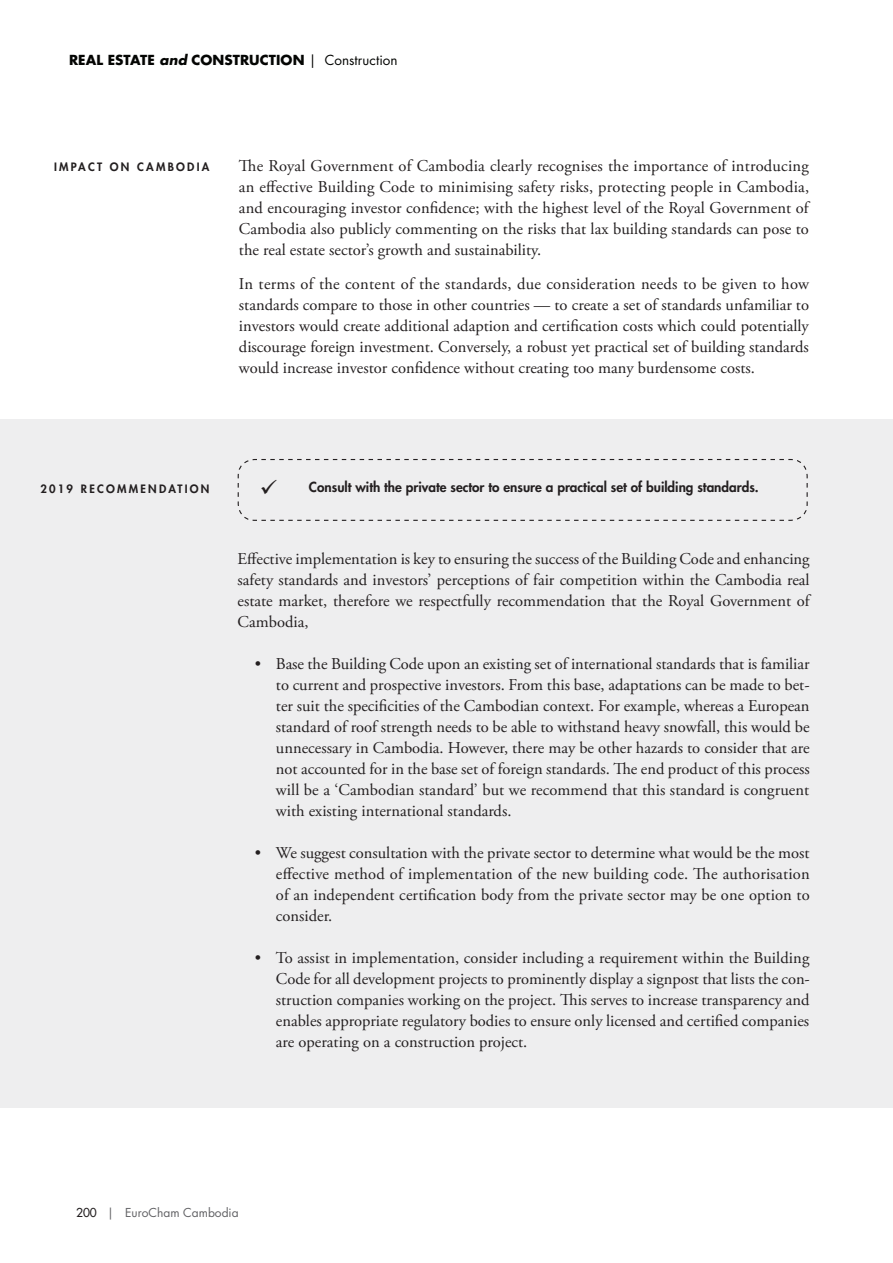
<style>
.page{position:relative;width:893px;height:1263px;background:#fff}
.page>*{position:absolute;margin:0;border:0;box-sizing:border-box;transform-origin:0 0}
.t1{font:16.5px/21px "Adobe Garamond Pro";color:#231f20;text-align:justify}
.t2{font:800 13.5px "Futura Std";color:#231f20}
.t3{font:700 13.5px "Futura Std";letter-spacing:.005em;color:#040503}
.t4{font:12px "Futura Std";color:#616164}
.t5{font:800 11.25px "Futura Std";letter-spacing:.2em;color:#231f20}
.s1{font-style:italic}
.s2{font-weight:400}
.s3{font-weight:500;color:#231f20}
</style>
<div class="page">
<div style="left:1px;top:419px;width:892px;height:689px;background:#eeeeef"></div>
<div style="left:0;top:419px;width:28px;height:689px;background:#eeeeef"></div>
<svg style="left:237px;top:459px;width:571px;height:62px"></svg>
<p class="t3" style="left:69px;top:51px;width:330px">REAL ESTATE <span class="s1">and</span> CONSTRUCTION <span class="s2">| Construction</span></p>
<p class="t5" style="left:54px;top:160px;width:157px">IMPACT ON CAMBODIA</p>
<p class="t1" style="left:239px;top:156px;width:572px">The Royal Government of Cambodia clearly recognises the importance of introducing an effective Building Code to minimising safety risks, protecting people in Cambodia, and encouraging investor confidence; with the highest level of the Royal Government of Cambodia also publicly commenting on the risks that lax building standards can pose to the real estate sector’s growth and sustainability.</p>
<p class="t1" style="left:239px;top:274px;width:572px">In terms of the content of the standards, due consideration needs to be given to how standards compare to those in other countries — to create a set of standards unfamiliar to investors would create additional adaption and certification costs which could potentially discourage foreign investment. Conversely, a robust yet practical set of building standards would increase investor confidence without creating too many burdensome costs.</p>
<p class="t5" style="left:40px;top:481px;width:171px">2019 RECOMMENDATION</p>
<p class="t2" style="left:309px;top:479px;width:451px">Consult with the private sector to ensure a practical set of building standards.</p>
<p class="t1" style="left:238px;top:549px;width:573px">Effective implementation is key to ensuring the success of the Building Code and enhancing safety standards and investors’ perceptions of fair competition within the Cambodia real estate market, therefore we respectfully recommendation that the Royal Government of Cambodia,</p>
<p class="t1" style="left:276px;top:654px;width:535px;text-indent:-21px">• Base the Building Code upon an existing set of international standards that is familiar to current and prospective investors. From this base, adaptations can be made to bet&shy;ter suit the specificities of the Cambodian context. For example, whereas a European standard of roof strength needs to be able to withstand heavy snowfall, this would be unnecessary in Cambodia. However, there may be other hazards to consider that are not accounted for in the base set of foreign standards. The end product of this process will be a ‘Cambodian standard’ but we recommend that this standard is congruent with existing international standards.</p>
<p class="t1" style="left:276px;top:843px;width:535px;text-indent:-21px">• We suggest consultation with the private sector to determine what would be the most effective method of implementation of the new building code. The authorisation of an independent certification body from the private sector may be one option to consider.</p>
<p class="t1" style="left:276px;top:948px;width:535px;text-indent:-21px">• To assist in implementation, consider including a requirement within the Building Code for all development projects to prominently display a signpost that lists the con&shy;struction companies working on the project. This serves to increase transparency and enables appropriate regulatory bodies to ensure only licensed and certified companies are operating on a construction project.</p>
<p class="t4" style="left:76px;top:1205px;width:164px"><span class="s3">200</span> | EuroCham Cambodia</p>
</div>
